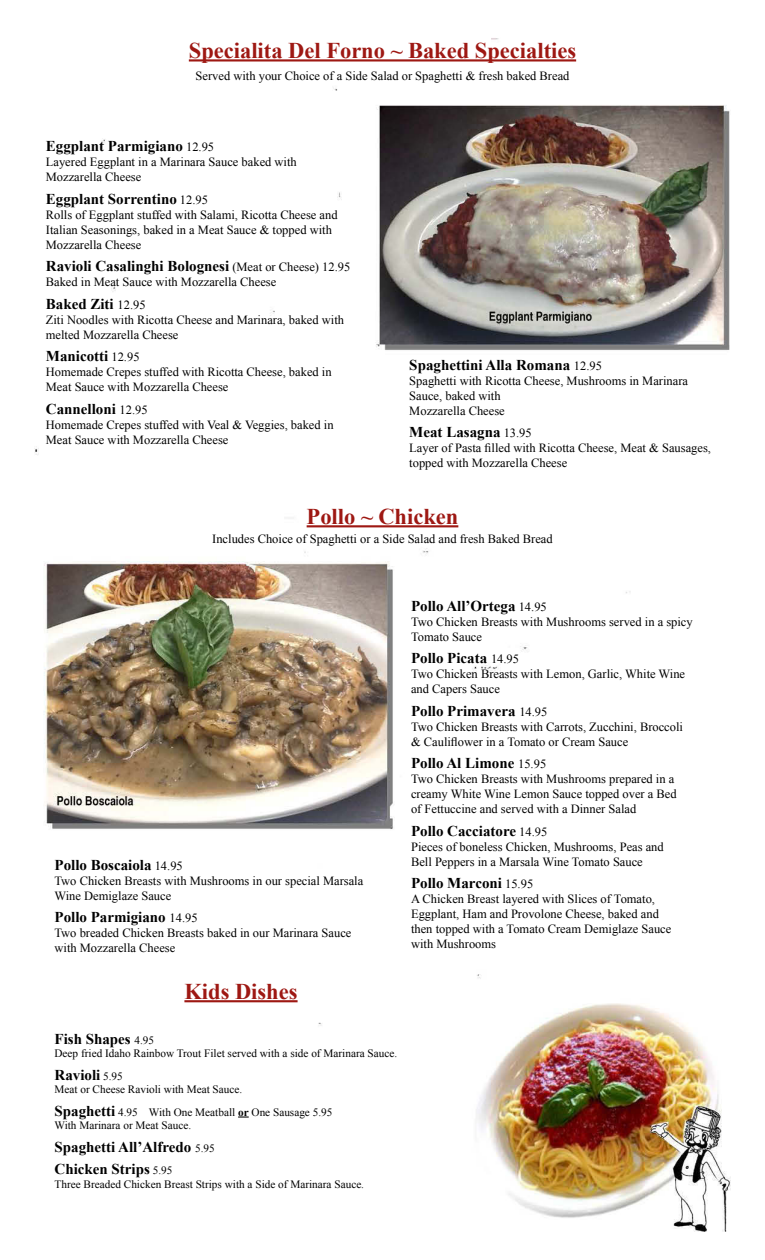
<style>
.page{position:relative;width:765px;height:1260px;background:#fff}
.page>*{position:absolute;margin:0;border:0;box-sizing:border-box;transform-origin:0 0}
.t1{font:700 22.5px "Times New Roman";color:#9e1813}
.t2{font:700 15px/22.5px "Times New Roman";color:#000}
.t3{font:12.5px/15px "Times New Roman";color:#000}
.t4{font:11.25px/22.5px "Times New Roman";color:#000}
.s1{font-weight:400;font-size:12.5px}
.s2{font-weight:400;font-size:11.25px}
.s3{font-weight:700;font-size:15px}
.s4{font-weight:700}
</style>
<div class="page">
<img style="left:35px;top:38px;width:695px;height:1193px">
<hr style="left:189px;top:59px;width:387px;height:3px;background:#9e1813">
<hr style="left:307px;top:525px;width:151px;height:2px;background:#9e1813">
<hr style="left:184px;top:1000px;width:114px;height:2px;background:#9e1813">
<svg style="left:238px;top:1116px;width:11px;height:2px"></svg>
<h1 class="t1" style="left:189px;top:35px;width:389px">Specialita Del Forno ~ Baked Specialties</h1>
<p class="t3" style="left:196px;top:69px;width:375px">Served with your Choice of a Side Salad or Spaghetti &amp; fresh baked Bread</p>
<p class="t2" style="left:46px;top:135px;width:170px">Eggplant Parmigiano <span class="s1">12.95</span></p>
<p class="t3" style="left:46px;top:154px;width:252px">Layered Eggplant in a Marinara Sauce baked with<br>Mozzarella Cheese</p>
<p class="t2" style="left:46px;top:187px;width:164px">Eggplant Sorrentino <span class="s1">12.95</span></p>
<p class="t3" style="left:46px;top:207px;width:293px">Rolls of Eggplant stuffed with Salami, Ricotta Cheese and<br>Italian Seasonings, baked in a Meat Sauce &amp; topped with<br>Mozzarella Cheese</p>
<p class="t2" style="left:46px;top:255px;width:306px">Ravioli Casalinghi Bolognesi <span class="s1">(Meat or Cheese) 12.95</span></p>
<p class="t3" style="left:46px;top:274px;width:232px">Baked in Meat Sauce with Mozzarella Cheese</p>
<p class="t2" style="left:46px;top:292px;width:101px">Baked Ziti <span class="s1">12.95</span></p>
<p class="t3" style="left:46px;top:312px;width:300px">Ziti Noodles with Ricotta Cheese and Marinara, baked with melted Mozzarella Cheese</p>
<p class="t2" style="left:46px;top:345px;width:95px">Manicotti <span class="s1">12.95</span></p>
<p class="t3" style="left:46px;top:364px;width:287px">Homemade Crepes stuffed with Ricotta Cheese, baked in<br>Meat Sauce with Mozzarella Cheese</p>
<p class="t2" style="left:46px;top:397px;width:103px">Cannelloni <span class="s1">12.95</span></p>
<p class="t3" style="left:46px;top:417px;width:289px">Homemade Crepes stuffed with Veal &amp; Veggies, baked in<br>Meat Sauce with Mozzarella Cheese</p>
<p class="t2" style="left:409px;top:353px;width:194px">Spaghettini Alla Romana <span class="s1">12.95</span></p>
<p class="t3" style="left:409px;top:373px;width:280px">Spaghetti with Ricotta Cheese, Mushrooms in Marinara<br>Sauce, baked with<br>Mozzarella Cheese</p>
<p class="t2" style="left:409px;top:420px;width:124px">Meat Lasagna <span class="s1">13.95</span></p>
<p class="t3" style="left:409px;top:440px;width:303px">Layer of Pasta filled with Ricotta Cheese, Meat &amp; Sausages, topped with Mozzarella Cheese</p>
<h1 class="t1" style="left:307px;top:501px;width:153px">Pollo ~ Chicken</h1>
<p class="t3" style="left:212px;top:531px;width:342px">Includes Choice of Spaghetti or a Side Salad and fresh Baked Bread</p>
<p class="t2" style="left:55px;top:853px;width:130px">Pollo Boscaiola <span class="s1">14.95</span></p>
<p class="t3" style="left:55px;top:873px;width:310px">Two Chicken Breasts with Mushrooms in our special Marsala<br>Wine Demiglaze Sauce</p>
<p class="t2" style="left:55px;top:905px;width:145px">Pollo Parmigiano <span class="s1">14.95</span></p>
<p class="t3" style="left:55px;top:925px;width:298px">Two breaded Chicken Breasts baked in our Marinara Sauce with Mozzarella Cheese</p>
<h1 class="t1" style="left:184px;top:976px;width:115px">Kids Dishes</h1>
<p class="t2" style="left:55px;top:1027px;width:101px">Fish Shapes <span class="s2">4.95</span></p>
<p class="t4" style="left:55px;top:1042px;width:344px">Deep fried Idaho Rainbow Trout Filet served with a side of Marinara Sauce.</p>
<p class="t2" style="left:55px;top:1063px;width:70px">Ravioli <span class="s2">5.95</span></p>
<p class="t4" style="left:55px;top:1078px;width:279px">Meat or Cheese Ravioli with Meat Sauce.<br><span class="s3">Spaghetti</span> 4.95 With One Meatball <span class="s4">or</span> One Sausage 5.95</p>
<p class="t4" style="left:55px;top:1114px;width:138px">With Marinara or Meat Sauce.</p>
<p class="t2" style="left:55px;top:1135px;width:162px">Spaghetti All’Alfredo <span class="s2">5.95<br></span>Chicken Strips <span class="s2">5.95</span></p>
<p class="t4" style="left:55px;top:1173px;width:311px">Three Breaded Chicken Breast Strips with a Side of Marinara Sauce.</p>
<p class="t2" style="left:411px;top:594px;width:137px">Pollo All’Ortega <span class="s1">14.95</span></p>
<p class="t3" style="left:411px;top:614px;width:283px">Two Chicken Breasts with Mushrooms served in a spicy<br>Tomato Sauce</p>
<p class="t2" style="left:411px;top:646px;width:110px">Pollo Picata <span class="s1">14.95</span></p>
<p class="t3" style="left:411px;top:666px;width:276px">Two Chicken Breasts with Lemon, Garlic, White Wine and Capers Sauce</p>
<p class="t2" style="left:411px;top:699px;width:138px">Pollo Primavera <span class="s1">14.95</span></p>
<p class="t3" style="left:411px;top:719px;width:274px">Two Chicken Breasts with Carrots, Zucchini, Broccoli &amp; Cauliflower in a Tomato or Cream Sauce</p>
<p class="t2" style="left:411px;top:751px;width:137px">Pollo Al Limone <span class="s1">15.95</span></p>
<p class="t3" style="left:411px;top:771px;width:267px">Two Chicken Breasts with Mushrooms prepared in a creamy White Wine Lemon Sauce topped over a Bed of Fettuccine and served with a Dinner Salad</p>
<p class="t2" style="left:411px;top:819px;width:138px">Pollo Cacciatore <span class="s1">14.95</span></p>
<p class="t3" style="left:411px;top:839px;width:254px">Pieces of boneless Chicken, Mushrooms, Peas and<br>Bell Peppers in a Marsala Wine Tomato Sauce</p>
<p class="t2" style="left:411px;top:871px;width:124px">Pollo Marconi <span class="s1">15.95</span></p>
<p class="t3" style="left:411px;top:891px;width:262px">A Chicken Breast layered with Slices of Tomato, Eggplant, Ham and Provolone Cheese, baked and then topped with a Tomato Cream Demiglaze Sauce with Mushrooms</p>
</div>
